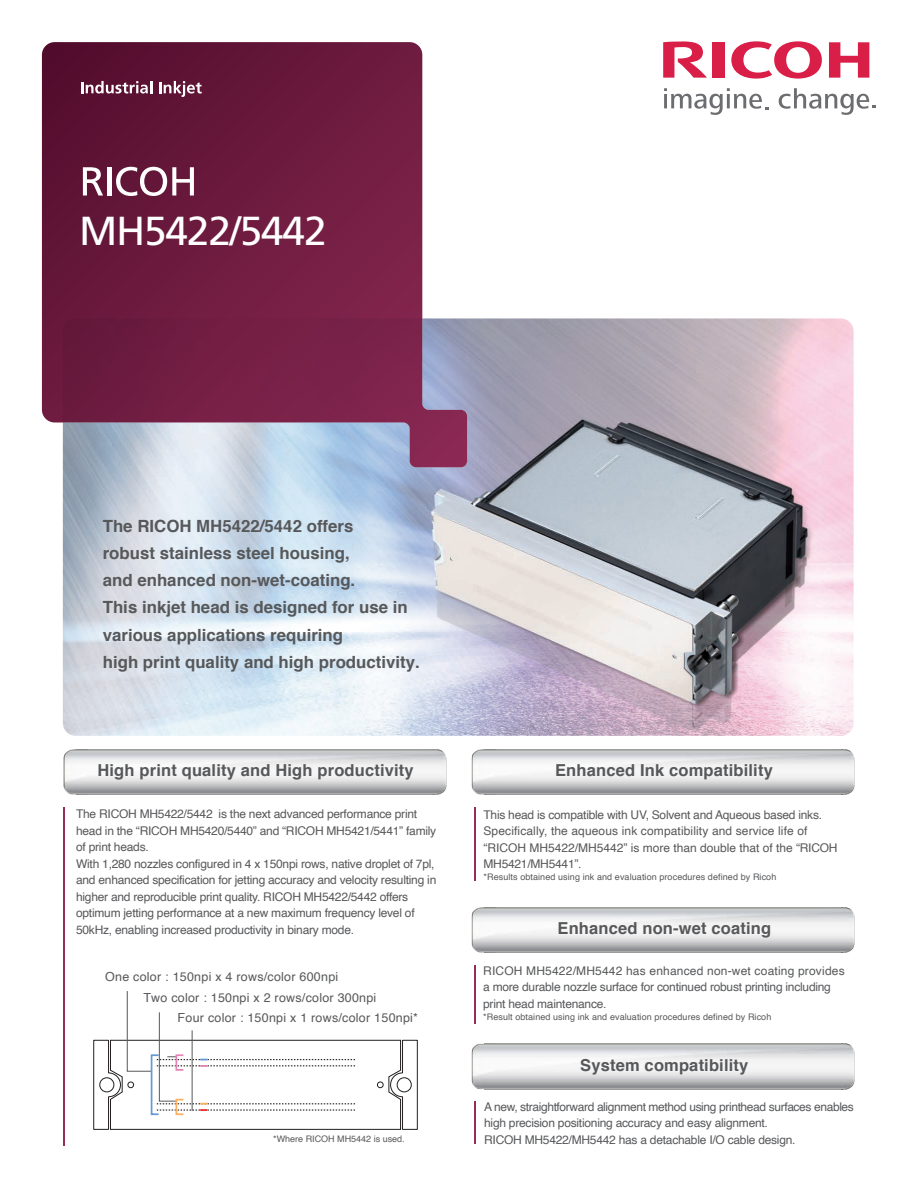
<style>
.page{position:relative;width:918px;height:1188px;background:#fff}
.page>*{position:absolute;margin:0;border:0;box-sizing:border-box;transform-origin:0 0}
.t1{font:40.5px "Frutiger LT Std";letter-spacing:-.03em;color:#fff}
.t2{font:700 16.8px/27.2px "Helvetica";color:#57585a}
.t3{font:700 16.5px "Helvetica";letter-spacing:.01em;color:#57585a}
.t4{font:12.45px "Helvetica";letter-spacing:.02em;color:#57585a}
.t5{font:12px/16.5px "Helvetica";letter-spacing:-.02em;color:#57585a}
.t6{font:12px/16.5px "Helvetica";color:#57585a}
.t7{font:9px "Helvetica";letter-spacing:.01em;color:#57585a}
</style>
<div class="page">
<img style="left:63px;top:749px;width:25px;height:46px">
<hr style="left:63px;top:808px;width:2px;height:338px;background:#942c57">
<img style="left:472px;top:749px;width:24px;height:46px">
<hr style="left:474px;top:808px;width:2px;height:73px;background:#942c57">
<img style="left:472px;top:1044px;width:24px;height:45px">
<hr style="left:474px;top:1102px;width:2px;height:42px;background:#942c57">
<img style="left:472px;top:907px;width:24px;height:46px">
<hr style="left:474px;top:965px;width:2px;height:59px;background:#942c57">
<svg style="left:93px;top:991px;width:325px;height:139px"></svg>
<hr style="left:192px;top:1030px;width:1px;height:81px;background:#57585a">
<svg style="left:731px;top:41px;width:91px;height:38px"></svg>
<svg style="left:829px;top:42px;width:40px;height:36px"></svg>
<div style="left:712px;top:42px;width:12px;height:36px;background:#d91e47"></div>
<svg style="left:663px;top:41px;width:44px;height:37px"></svg>
<svg style="left:664px;top:88px;width:104px;height:27px"></svg>
<svg style="left:779px;top:88px;width:97px;height:27px"></svg>
<img style="left:63px;top:318px;width:791px;height:418px">
<svg style="left:42px;top:42px;width:425px;height:425px;background:#803f5f"></svg>
<svg style="left:81px;top:81px;width:71px;height:13px"></svg>
<svg style="left:159px;top:81px;width:43px;height:16px"></svg>
<svg style="left:83px;top:167px;width:20px;height:29px"></svg>
<hr style="left:107px;top:167px;width:4px;height:29px;background:#fff">
<svg style="left:116px;top:167px;width:78px;height:29px"></svg>
<h1 class="t1" style="left:79px;top:208px;width:249px">MH5422/5442</h1>
<h2 class="t2" style="left:103px;top:512px;width:319px">The RICOH MH5422/5442 offers<br>robust stainless steel housing,<br>and enhanced non-wet-coating.<br>This inkjet head is designed for use in various applications requiring<br>high print quality and high productivity.</h2>
<h3 class="t3" style="left:97px;top:757px;width:318px">High print quality and High productivity</h3>
<p class="t5" style="left:76px;top:806px;width:362px">The RICOH MH5422/5442 is the next advanced performance print head in the “RICOH MH5420/5440” and “RICOH MH5421/5441” family of print heads.<br>With 1,280 nozzles configured in 4 x 150npi rows, native droplet of 7pl, and enhanced specification for jetting accuracy and velocity resulting in higher and reproducible print quality. RICOH MH5422/5442 offers optimum jetting performance at a new maximum frequency level of 50kHz, enabling increased productivity in binary mode.</p>
<p class="t4" style="left:105px;top:967px;width:235px">One color : 150npi x 4 rows/color 600npi</p>
<p class="t4" style="left:143px;top:988px;width:235px">Two color : 150npi x 2 rows/color 300npi</p>
<p class="t4" style="left:178px;top:1008px;width:242px">Four color : 150npi x 1 rows/color 150npi*</p>
<p class="t7" style="left:273px;top:1132px;width:133px">*Where RICOH MH5442 is used.</p>
<h3 class="t3" style="left:555px;top:757px;width:219px">Enhanced Ink compatibility</h3>
<p class="t6" style="left:484px;top:807px;width:356px">This head is compatible with UV, Solvent and Aqueous based inks.<br>Specifically, the aqueous ink compatibility and service life of “RICOH MH5422/MH5442” is more than double that of the “RICOH MH5421/MH5441”.</p>
<p class="t7" style="left:484px;top:870px;width:294px">*Results obtained using ink and evaluation procedures defined by Ricoh</p>
<h3 class="t3" style="left:558px;top:915px;width:215px">Enhanced non-wet coating</h3>
<p class="t5" style="left:483px;top:963px;width:363px">RICOH MH5422/MH5442 has enhanced non-wet coating provides a more durable nozzle surface for continued robust printing including print head maintenance.</p>
<p class="t7" style="left:483px;top:1010px;width:290px">*Result obtained using ink and evaluation procedures defined by Ricoh</p>
<h3 class="t3" style="left:580px;top:1052px;width:170px">System compatibility</h3>
<p class="t5" style="left:484px;top:1098px;width:371px">A new, straightforward alignment method using printhead surfaces enables high precision positioning accuracy and easy alignment.<br>RICOH MH5422/MH5442 has a detachable I/O cable design.</p>
</div>
